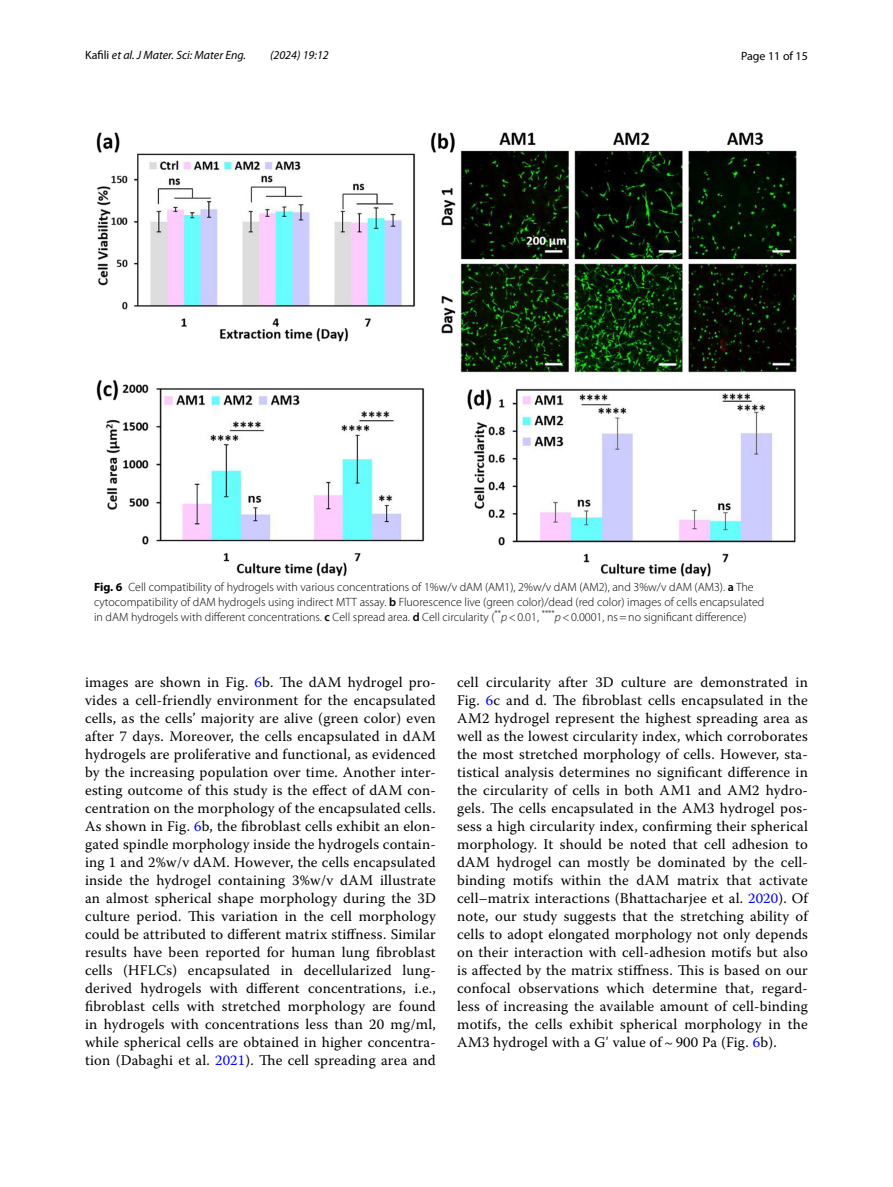
<style>
.page{position:relative;width:893px;height:1187px;background:#fff}
.page>*{position:absolute;margin:0;border:0;box-sizing:border-box;transform-origin:0 0}
.t1{font:14.7px/18px "Warnock Pro";letter-spacing:.015em;color:#000;text-align:justify}
.t2{font:300 12px/15px "Myriad Pro";color:#000}
.t3{font:italic 12px "Myriad Pro";color:#000}
.t4{font:12px "Myriad Pro";color:#000}
.s1{font-style:normal}
.s2{font-weight:700}
.s3{font-weight:600}
.s4{font-style:italic}
.s5{color:#00f}
.s6{font-family:"Segoe UI"}
</style>
<div class="page">
<img style="left:96px;top:133px;width:701px;height:443px">
<p class="t3" style="left:85px;top:48px;width:163px"><span class="s1">Kafili</span> et al. J Mater. Sci: Mater Eng.</p>
<p class="t3" style="left:270px;top:48px;width:60px">(2024) 19:12</p>
<p class="t4" style="left:741px;top:48px;width:68px">Page 11 of 15</p>
<p class="t2" style="left:94px;top:580px;width:672px"><span class="s2">Fig. 6</span> Cell compatibility of hydrogels with various concentrations of 1%w/v dAM (AM1), 2%w/v dAM (AM2), and 3%w/v dAM (AM3). <span class="s3">a</span> The cytocompatibility of dAM hydrogels using indirect MTT assay. <span class="s3">b</span> Fluorescence live (green color)/dead (red color) images of cells encapsulated in dAM hydrogels with different concentrations. <span class="s3">c</span> Cell spread area. <span class="s3">d</span> Cell circularity (<sup>**</sup><span class="s4">p</span>&lt;0.01, <sup>****</sup><span class="s4">p</span>&lt;0.0001, ns=no significant difference)</p>
<p class="t1" style="left:85px;top:672px;width:352px">images are shown in Fig. <span class="s5">6</span>b. The dAM hydrogel pro&shy;vides a cell-friendly environment for the encapsulated cells, as the cells’ majority are alive (green color) even after 7 days. Moreover, the cells encapsulated in dAM hydrogels are proliferative and functional, as evidenced by the increasing population over time. Another inter&shy;esting outcome of this study is the effect of dAM con&shy;centration on the morphology of the encapsulated cells.<br>As shown in Fig. <span class="s5">6</span>b, the fibroblast cells exhibit an elon&shy;gated spindle morphology inside the hydrogels contain&shy;ing 1 and 2%w/v dAM. However, the cells encapsulated inside the hydrogel containing 3%w/v dAM illustrate an almost spherical shape morphology during the 3D culture period. This variation in the cell morphology could be attributed to different matrix stiffness. Similar results have been reported for human lung fibroblast cells (HFLCs) encapsulated in decellularized lung&shy;derived hydrogels with different concentrations, i.e., fibroblast cells with stretched morphology are found in hydrogels with concentrations less than 20 mg/ml, while spherical cells are obtained in higher concentra&shy;tion (Dabaghi et al. <span class="s5">2021</span>). The cell spreading area and</p>
<p class="t1" style="left:457px;top:672px;width:352px">cell circularity after 3D culture are demonstrated in Fig. <span class="s5">6</span>c and d. The fibroblast cells encapsulated in the AM2 hydrogel represent the highest spreading area as well as the lowest circularity index, which corroborates the most stretched morphology of cells. However, sta&shy;tistical analysis determines no significant difference in the circularity of cells in both AM1 and AM2 hydro&shy;gels. The cells encapsulated in the AM3 hydrogel pos&shy;sess a high circularity index, confirming their spherical morphology. It should be noted that cell adhesion to dAM hydrogel can mostly be dominated by the cell&shy;binding motifs within the dAM matrix that activate cell–matrix interactions (Bhattacharjee et al. <span class="s5">2020</span>). Of note, our study suggests that the stretching ability of cells to adopt elongated morphology not only depends on their interaction with cell-adhesion motifs but also is affected by the matrix stiffness. This is based on our confocal observations which determine that, regard&shy;less of increasing the available amount of cell-binding motifs, the cells exhibit spherical morphology in the AM3 hydrogel with a G<span class="s6">′</span> value of~900 Pa (Fig. <span class="s5">6</span>b).</p>
</div>
